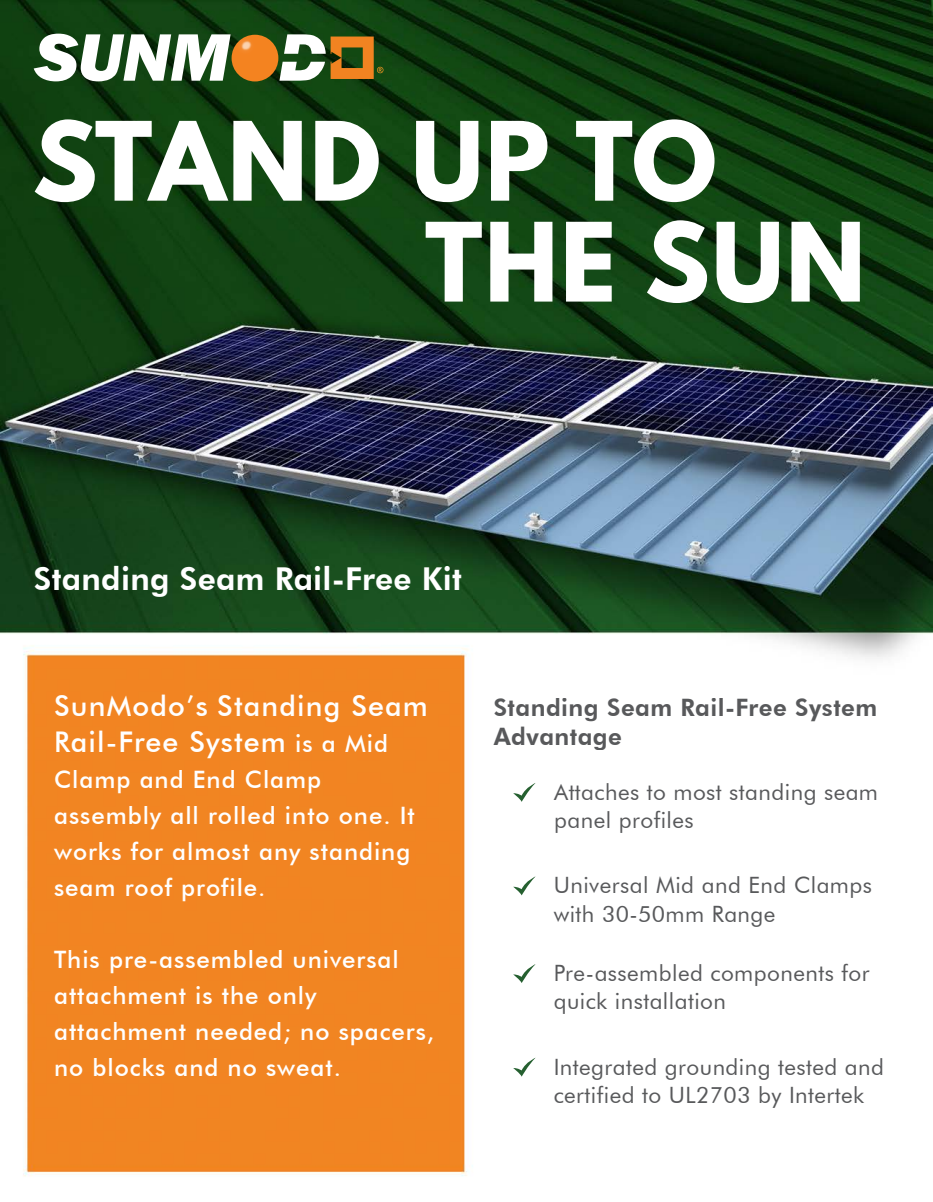
<style>
.page{position:relative;width:933px;height:1202px;background:#fff}
.page>*{position:absolute;margin:0;border:0;box-sizing:border-box;transform-origin:0 0}
.t1{font:700 96.75px/100.8px "League Spartan";letter-spacing:.02em;color:#fff}
.t2{font:800 31.5px "Futura BT";letter-spacing:.01em;color:#fff}
.t3{font:500 28.5px/36px "Futura BT";letter-spacing:.04em;color:#fff}
.t4{font:500 24px/36px "Futura BT";letter-spacing:.04em;color:#fff}
.t5{font:800 24px/28.2px "Futura BT";letter-spacing:.02em;color:#58595b}
.t6{font:22.5px/28.2px "Futura BT";letter-spacing:.02em;color:#58595b}
.s1{font-size:24px}
</style>
<div class="page">
<img style="left:0;top:0;width:932px;height:1176px">
<svg style="left:34px;top:34px;width:154px;height:47px"></svg>
<img style="left:188px;top:0;width:117px;height:103px">
<svg style="left:279px;top:34px;width:104px;height:47px"></svg>
<svg style="left:513px;top:783px;width:22px;height:19px"></svg>
<svg style="left:513px;top:876px;width:22px;height:19px"></svg>
<svg style="left:513px;top:964px;width:22px;height:19px"></svg>
<svg style="left:513px;top:1057px;width:22px;height:19px"></svg>
<h1 class="t1" style="left:424px;top:110px;width:442px;text-indent:-392px">STAND UP TO<br>THE SUN</h1>
<h2 class="t2" style="left:34px;top:559px;width:429px">Standing Seam Rail-Free Kit</h2>
<p class="t3" style="left:54px;top:687px;width:375px">SunModo’s Standing Seam<br>Rail-Free System <span class="s1">is a Mid</span></p>
<p class="t4" style="left:54px;top:761px;width:362px">Clamp and End Clamp assembly all rolled into one. It works for almost any standing seam roof profile.</p>
<p class="t4" style="left:54px;top:941px;width:381px">This pre-assembled universal attachment is the only attachment needed; no spacers, no blocks and no sweat.</p>
<p class="t5" style="left:493px;top:693px;width:385px">Standing Seam Rail-Free System<br>Advantage</p>
<p class="t6" style="left:554px;top:777px;width:325px">Attaches to most standing seam panel profiles</p>
<p class="t6" style="left:553px;top:871px;width:320px">Universal Mid and End Clamps with 30-50mm Range</p>
<p class="t6" style="left:553px;top:958px;width:317px">Pre-assembled components for quick installation</p>
<p class="t6" style="left:553px;top:1052px;width:332px">Integrated grounding tested and certified to UL2703 by Intertek</p>
</div>
